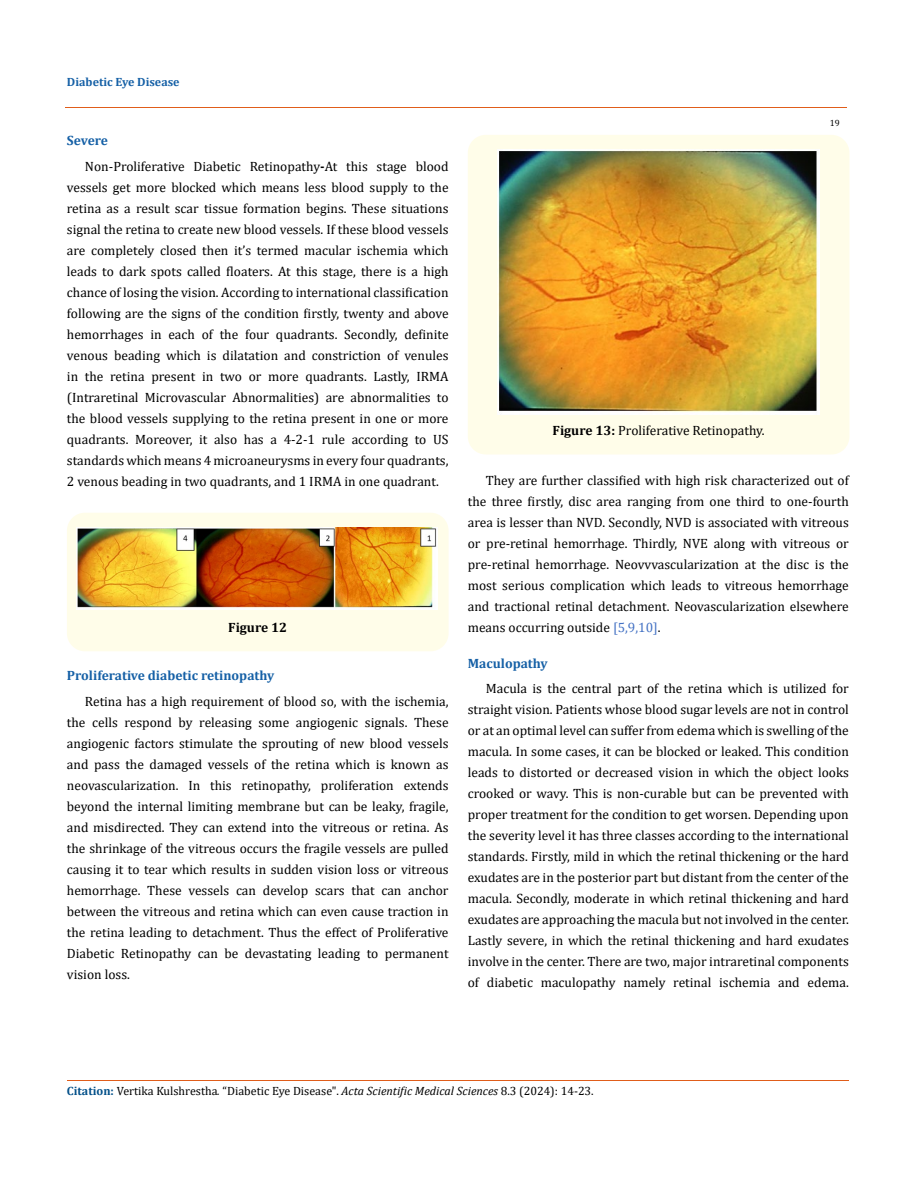
<style>
.page{position:relative;width:917px;height:1188px;background:#fff}
.page>*{position:absolute;margin:0;border:0;box-sizing:border-box;transform-origin:0 0}
.t1{font:13.5px/21px "Cambria";color:#000;text-align:justify}
.t2{font:700 13.5px "Cambria";color:#1560a6}
.t3{font:700 13.5px "Cambria";color:#000}
.t4{font:12px "Cambria";color:#000}
.t5{font:700 12px "Cambria";color:#1560a6}
.t6{font:9px "Cambria";color:#000}
.s1{font-weight:700;color:#1560a6}
.s2{font-weight:700}
.s3{color:#4472c4}
.s4{font-weight:700;color:#035089}
.s5{font-style:italic}
</style>
<div class="page">
<div style="left:67px;top:513px;width:381px;height:138px;background:#fffde9;border-radius:18px"></div>
<img style="left:76px;top:527px;width:361px;height:83px">
<div style="left:468px;top:135px;width:381px;height:320px;background:#fffde9;border-radius:18px"></div>
<img style="left:498px;top:149px;width:321px;height:265px">
<hr style="left:65px;top:108px;width:782px;height:1px;background:#e05d1a">
<hr style="left:67px;top:1080px;width:781px;height:1px;background:#e05d1a">
<p class="t5" style="left:67px;top:73px;width:114px">Diabetic Eye Disease</p>
<p class="t1" style="left:85px;top:128px;width:365px;line-height:25.5px;text-indent:-18px"><span class="s1">Severe<br></span>Non-Proliferative Diabetic Retinopathy<span class="s2">-</span>At this stage blood</p>
<p class="t1" style="left:67px;top:177px;width:383px">vessels get more blocked which means less blood supply to the retina as a result scar tissue formation begins. These situations signal the retina to create new blood vessels. If these blood vessels are completely closed then it’s termed macular ischemia which leads to dark spots called floaters. At this stage, there is a high chance of losing the vision. According to international classification following are the signs of the condition firstly, twenty and above hemorrhages in each of the four quadrants. Secondly, definite venous beading which is dilatation and constriction of venules in the retina present in two or more quadrants. Lastly, IRMA (Intraretinal Microvascular Abnormalities) are abnormalities to the blood vessels supplying to the retina present in one or more quadrants. Moreover, it also has a 4-2-1 rule according to US standards which means 4 microaneurysms in every four quadrants, 2 venous beading in two quadrants, and 1 IRMA in one quadrant.</p>
<p class="t3" style="left:228px;top:617px;width:60px">Figure 12</p>
<p class="t2" style="left:67px;top:666px;width:209px">Proliferative diabetic retinopathy</p>
<p class="t1" style="left:67px;top:690px;width:383px;text-indent:18px">Retina has a high requirement of blood so, with the ischemia, the cells respond by releasing some angiogenic signals. These angiogenic factors stimulate the sprouting of new blood vessels and pass the damaged vessels of the retina which is known as neovascularization. In this retinopathy, proliferation extends beyond the internal limiting membrane but can be leaky, fragile, and misdirected. They can extend into the vitreous or retina. As the shrinkage of the vitreous occurs the fragile vessels are pulled causing it to tear which results in sudden vision loss or vitreous hemorrhage. These vessels can develop scars that can anchor between the vitreous and retina which can even cause traction in the retina leading to detachment. Thus the effect of Proliferative Diabetic Retinopathy can be devastating leading to permanent vision loss.</p>
<p class="t6" style="left:829px;top:118px;width:11px">19</p>
<p class="t1" style="left:552px;top:420px;width:213px"><span class="s2">Figure 13:</span> Proliferative Retinopathy.</p>
<p class="t1" style="left:468px;top:469px;width:382px;text-indent:18px">They are further classified with high risk characterized out of the three firstly, disc area ranging from one third to one-fourth area is lesser than NVD. Secondly, NVD is associated with vitreous or pre-retinal hemorrhage. Thirdly, NVE along with vitreous or pre-retinal hemorrhage. Neovvvascularization at the disc is the most serious complication which leads to vitreous hemorrhage and tractional retinal detachment. Neovascularization elsewhere means occurring outside <span class="s3">[5,9,10]</span>.</p>
<p class="t2" style="left:468px;top:653px;width:81px">Maculopathy</p>
<p class="t1" style="left:468px;top:678px;width:382px;text-indent:18px">Macula is the central part of the retina which is utilized for straight vision. Patients whose blood sugar levels are not in control or at an optimal level can suffer from edema which is swelling of the macula. In some cases, it can be blocked or leaked. This condition leads to distorted or decreased vision in which the object looks crooked or wavy. This is non-curable but can be prevented with proper treatment for the condition to get worsen. Depending upon the severity level it has three classes according to the international standards. Firstly, mild in which the retinal thickening or the hard exudates are in the posterior part but distant from the center of the macula. Secondly, moderate in which retinal thickening and hard exudates are approaching the macula but not involved in the center.<br>Lastly severe, in which the retinal thickening and hard exudates involve in the center. There are two, major intraretinal components of diabetic maculopathy namely retinal ischemia and edema.</p>
<p class="t4" style="left:67px;top:1084px;width:528px"><span class="s4">Citation:</span> Vertika Kulshrestha<span class="s5">.</span> “Diabetic Eye Disease". <span class="s5">Acta Scientific Medical Sciences</span> 8.3 (2024): 14-23.</p>
</div>
